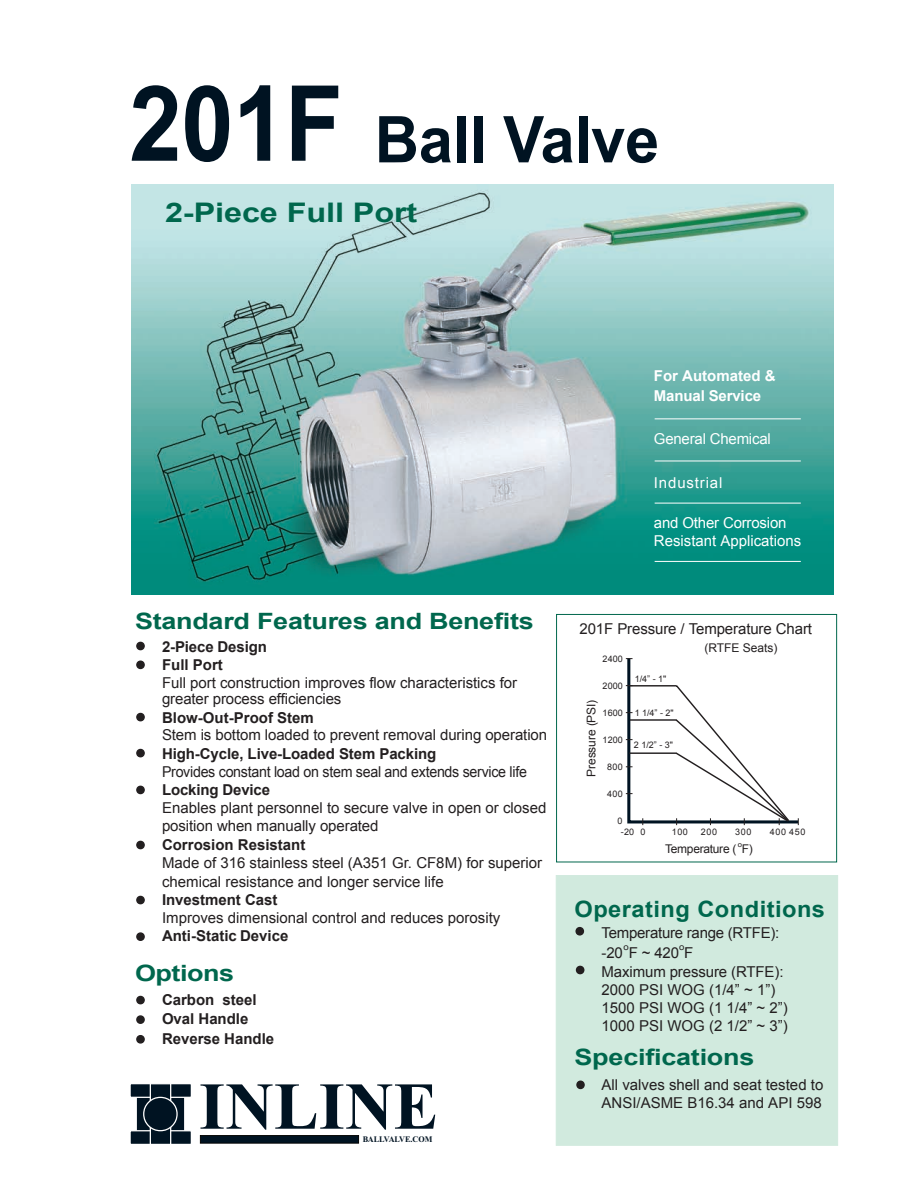
<style>
.page{position:relative;width:918px;height:1188px;background:#fff}
.page>*{position:absolute;margin:0;border:0;box-sizing:border-box;transform-origin:0 0}
.t1{font:700 105px "Arial";color:#001322;scale:.9 1}
.t2{font:700 66.9px "Times New Roman";letter-spacing:.005em;color:#001322}
.t3{font:700 64.5px "Arial";letter-spacing:-.005em;color:#001322;scale:.95 1}
.t4{font:700 27px "Arial";letter-spacing:-.005em;color:#00674d;scale:1.2 1}
.t5{font:700 22.5px "Arial";letter-spacing:-.01em;color:#00674d;scale:1.2 1}
.t6{font:700 22.5px "Arial";letter-spacing:.02em;color:#00674d;scale:1.05 1}
.t7{font:15px/18px "Arial";color:#231f20}
.t8{font:700 15px/18.5px "Arial";color:#231f20}
.t9{font:15px/18px "Arial";color:#fff}
.t10{font:15px "Arial";letter-spacing:-.02em;color:#231f20;scale:.95 1}
.t11{font:700 15px/20.4px "Arial";letter-spacing:-.01em;color:#fff}
.t12{font:15px "Arial";letter-spacing:.055em;color:#fff}
.t13{font:12px "Arial";letter-spacing:-.01em;color:#231f20}
.t14{font:9px "Arial";letter-spacing:.035em;color:#231f20}
.t15{font:8.7px "Arial";color:#231f20;scale:1.1 1}
.t16{font:700 8.4px "Times New Roman";color:#001322;scale:.96 1}
.t17{font:7.05px "Arial";color:#231f20;scale:1.1 1}
</style>
<div class="page">
<img style="left:131px;top:184px;width:702px;height:411px">
<svg style="left:654px;top:418px;width:148px;height:2px"></svg>
<div style="left:556px;top:876px;width:282px;height:269px;background:#d1eade"></div>
<div style="left:556px;top:875px;width:282px;height:271px;border:1px solid #d1eade"></div>
<div style="left:556px;top:614px;width:281px;height:248px;border:1px solid #00674d"></div>
<svg style="left:654px;top:460px;width:148px;height:102px;background:#1b988b"></svg>
<svg style="left:136px;top:995px;width:9px;height:10px"></svg>
<svg style="left:136px;top:895px;width:9px;height:10px"></svg>
<svg style="left:136px;top:840px;width:9px;height:10px"></svg>
<svg style="left:136px;top:785px;width:9px;height:10px"></svg>
<svg style="left:136px;top:748px;width:9px;height:10px"></svg>
<svg style="left:136px;top:712px;width:9px;height:10px"></svg>
<svg style="left:136px;top:660px;width:9px;height:10px"></svg>
<svg style="left:136px;top:641px;width:9px;height:10px"></svg>
<svg style="left:575px;top:926px;width:10px;height:10px"></svg>
<svg style="left:575px;top:965px;width:10px;height:10px"></svg>
<svg style="left:576px;top:1080px;width:9px;height:10px"></svg>
<div style="left:200px;top:1136px;width:159px;height:7px;background:#001322"></div>
<div style="left:200px;top:1135px;width:159px;height:8px;border:1px solid #050504"></div>
<div style="left:137px;top:1097px;width:47px;height:34px;background:#001322"></div>
<div style="left:130px;top:1084px;width:61px;height:13px;background:#001322"></div>
<div style="left:129px;top:1083px;width:63px;height:15px;border:1px solid #fff"></div>
<div style="left:130px;top:1131px;width:61px;height:13px;background:#001322"></div>
<div style="left:129px;top:1130px;width:63px;height:15px;border:1px solid #fff"></div>
<div style="left:150px;top:1083px;width:21px;height:62px;border:1px solid #fff"></div>
<svg style="left:142px;top:1096px;width:36px;height:36px"></svg>
<svg style="left:625px;top:658px;width:174px;height:168px"></svg>
<svg style="left:136px;top:1015px;width:9px;height:9px"></svg>
<svg style="left:136px;top:1035px;width:9px;height:9px"></svg>
<svg style="left:136px;top:932px;width:9px;height:9px"></svg>
<h1 class="t1" style="left:129px;top:55px;width:239px">201F</h1>
<h3 class="t3" style="left:375px;top:97px;width:301px">Ball Valve</h3>
<h3 class="t4" style="left:165px;top:195px;width:212px">2-Piece Full Port</h3>
<h3 class="t5" style="left:135px;top:606px;width:334px">Standard Features and Benefits</h3>
<p class="t8" style="left:162px;top:638px;width:106px">2-Piece Design<br>Full Port</p>
<p class="t7" style="left:162px;top:674px;width:357px;line-height:17px">Full port construction improves flow characteristics for greater process efficiencies</p>
<p class="t8" style="left:162px;top:709px;width:153px">Blow-Out-Proof Stem</p>
<p class="t7" style="left:162px;top:726px;width:387px">Stem is bottom loaded to prevent removal during operation</p>
<p class="t8" style="left:162px;top:745px;width:276px">High-Cycle, Live-Loaded Stem Packing</p>
<p class="t10" style="left:162px;top:762px;width:386px">Provides constant load on stem seal and extends service life</p>
<p class="t8" style="left:162px;top:781px;width:110px">Locking Device</p>
<p class="t7" style="left:162px;top:799px;width:386px">Enables plant personnel to secure valve in open or closed position when manually operated</p>
<p class="t8" style="left:162px;top:836px;width:145px">Corrosion Resistant</p>
<p class="t7" style="left:162px;top:854px;width:382px;line-height:18.5px">Made of 316 stainless steel (A351 Gr. CF8M) for superior chemical resistance and longer service life</p>
<p class="t8" style="left:162px;top:891px;width:117px">Investment Cast</p>
<p class="t7" style="left:162px;top:909px;width:340px">Improves dimensional control and reduces porosity</p>
<h3 class="t5" style="left:135px;top:958px;width:84px">Options</h3>
<p class="t8" style="left:162px;top:991px;width:96px">Carbon steel</p>
<p class="t8" style="left:162px;top:927px;width:128px">Anti-Static Device</p>
<p class="t8" style="left:162px;top:1010px;width:114px;line-height:19.6px">Oval Handle<br>Reverse Handle</p>
<h2 class="t2" style="left:199px;top:1069px;width:241px">INLINE</h2>
<p class="t16" style="left:363px;top:1135px;width:74px">BALLVALVE.COM</p>
<p class="t11" style="left:654px;top:366px;width:123px">For Automated &amp;<br>Manual Service</p>
<p class="t9" style="left:654px;top:430px;width:118px">General Chemical</p>
<p class="t12" style="left:654px;top:473px;width:70px">Industrial</p>
<p class="t9" style="left:654px;top:514px;width:149px">and Other Corrosion<br>Resistant Applications</p>
<p class="t7" style="left:580px;top:620px;width:234px">201F Pressure / Temperature Chart</p>
<p class="t14" style="left:603px;top:653px;width:22px">2400</p>
<p class="t13" style="left:704px;top:640px;width:75px">(RTFE Seats)</p>
<p class="t14" style="left:635px;top:673px;width:33px">1/4” - 1"</p>
<p class="t14" style="left:603px;top:680px;width:22px">2000</p>
<p class="t14" style="left:603px;top:707px;width:22px">1600</p>
<p class="t14" style="left:603px;top:734px;width:22px">1200</p>
<p class="t14" style="left:607px;top:761px;width:17px">800</p>
<p class="t14" style="left:607px;top:788px;width:17px">400</p>
<p class="t14" style="left:621px;top:826px;width:15px">-20</p>
<p class="t13" style="left:583px;top:777px;width:79px;rotate:-90deg">Pressure (PSI)</p>
<p class="t14" style="left:635px;top:707px;width:41px">1 1/4” - 2"</p>
<p class="t14" style="left:634px;top:739px;width:41px">2 1/2” - 3"</p>
<p class="t14" style="left:617px;top:815px;width:7px">0</p>
<p class="t14" style="left:640px;top:826px;width:7px">0</p>
<p class="t14" style="left:672px;top:826px;width:18px">100</p>
<p class="t14" style="left:701px;top:826px;width:18px">200</p>
<p class="t14" style="left:735px;top:826px;width:18px">300</p>
<p class="t14" style="left:770px;top:826px;width:37px">400 450</p>
<p class="t17" style="left:738px;top:840px;width:5px">o</p>
<p class="t13" style="left:665px;top:841px;width:89px">Temperature ( F)</p>
<h3 class="t6" style="left:575px;top:894px;width:240px">Operating Conditions</h3>
<p class="t7" style="left:602px;top:923px;width:179px;line-height:20px">Temperature range (RTFE): -20 F ~ 420 F</p>
<p class="t15" style="left:624px;top:942px;width:6px">o</p>
<p class="t15" style="left:679px;top:942px;width:6px">o</p>
<p class="t7" style="left:602px;top:963px;width:188px">Maximum pressure (RTFE):<br>2000 PSI WOG (1/4” ~ 1”)<br>1500 PSI WOG (1 1/4” ~ 2”)</p>
<h3 class="t5" style="left:575px;top:1042px;width:151px">Specifications</h3>
<p class="t7" style="left:602px;top:1076px;width:223px">All valves shell and seat tested to<br>ANSI/ASME B16.34 and API 598</p>
<p class="t7" style="left:602px;top:1017px;width:188px">1000 PSI WOG (2 1/2” ~ 3”)</p>
</div>
